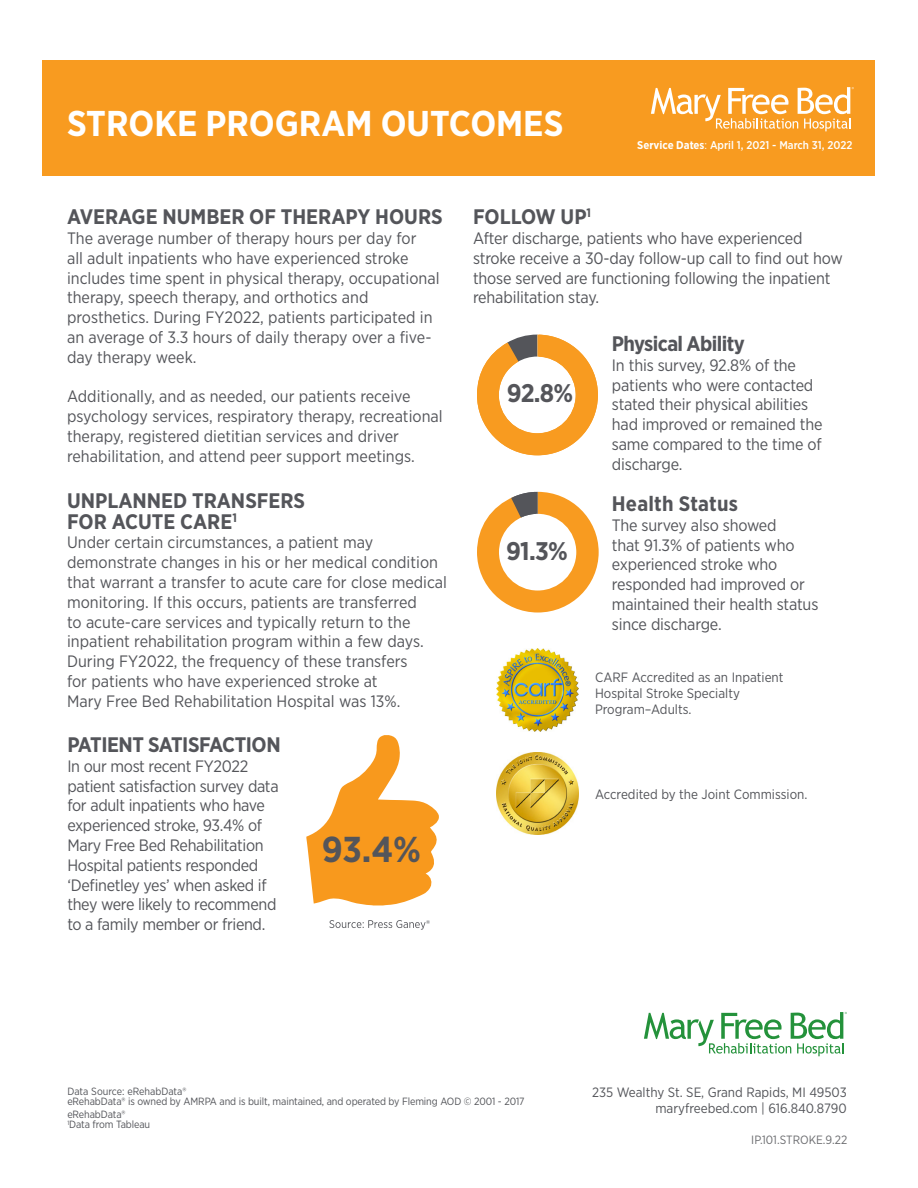
<style>
.page{position:relative;width:918px;height:1188px;background:#fff}
.page>*{position:absolute;margin:0;border:0;box-sizing:border-box;transform-origin:0 0}
.t1{font:700 36px "Gotham Narrow";color:#54555a}
.t2{font:700 35.85px "Gotham Narrow";color:#fff}
.t3{font:700 25.5px "Gotham Narrow";color:#54555a}
.t4{font:700 21px "Gotham Narrow";color:#54555a}
.t5{font:700 21px "Gotham Narrow";letter-spacing:-.02em;color:#54555a}
.t6{font:700 21px "Gotham Narrow";letter-spacing:-.03em;color:#54555a}
.t7{font:16.5px/19.8px "Gotham Narrow";letter-spacing:-.01em;color:#54555a}
.t8{font:13.5px/16.2px "Gotham Narrow";color:#54555a}
.t9{font:12px "Gotham Narrow";color:#6c6d70}
.t10{font:500 11.25px "Gotham Narrow";color:#fff}
.t11{font:10.5px/10.5px "Gotham Narrow";letter-spacing:-.01em;color:#54555a}
.s1{font-weight:700}
.s2{font-weight:400}
</style>
<div class="page">
<div style="left:43px;top:60px;width:832px;height:116px;background:#f89b20"></div>
<svg style="left:651px;top:87px;width:203px;height:44px"></svg>
<img style="left:497px;top:649px;width:82px;height:82px">
<img style="left:497px;top:753px;width:82px;height:82px">
<svg style="left:644px;top:1012px;width:203px;height:44px"></svg>
<svg style="left:477px;top:335px;width:121px;height:121px"></svg>
<svg style="left:477px;top:492px;width:122px;height:121px"></svg>
<svg style="left:329px;top:920px;width:101px;height:10px"></svg>
<svg style="left:306px;top:735px;width:133px;height:170px"></svg>
<p class="t2" style="left:67px;top:100px;width:498px">STROKE PROGRAM OUTCOMES</p>
<p class="t10" style="left:637px;top:138px;width:217px"><span class="s1">Service Dates</span><span class="s2">:</span> April 1, 2021 - March 31, 2022</p>
<p class="t4" style="left:67px;top:203px;width:377px">AVERAGE NUMBER OF THERAPY HOURS</p>
<p class="t7" style="left:67px;top:228px;width:374px">The average number of therapy hours per day for<br>all adult inpatients who have experienced stroke includes time spent in physical therapy, occupational therapy, speech therapy, and orthotics and prosthetics. During FY2022, patients participated in an average of 3.3 hours of daily therapy over a five&shy;day therapy week.</p>
<p class="t7" style="left:67px;top:386px;width:377px">Additionally, and as needed, our patients receive psychology services, respiratory therapy, recreational therapy, registered dietitian services and driver rehabilitation, and attend peer support meetings.</p>
<p class="t4" style="left:67px;top:487px;width:240px">UNPLANNED TRANSFERS</p>
<p class="t4" style="left:67px;top:508px;width:171px">FOR ACUTE CARE<sup>1</sup></p>
<p class="t7" style="left:67px;top:532px;width:382px">Under certain circumstances, a patient may demonstrate changes in his or her medical condition that warrant a transfer to acute care for close medical monitoring. If this occurs, patients are transferred<br>to acute-care services and typically return to the inpatient rehabilitation program within a few days.<br>During FY2022, the frequency of these transfers<br>for patients who have experienced stroke at<br>Mary Free Bed Rehabilitation Hospital was 13%.</p>
<p class="t5" style="left:67px;top:731px;width:215px">PATIENT SATISFACTION</p>
<p class="t7" style="left:67px;top:756px;width:213px">In our most recent FY2022 patient satisfaction survey data for adult inpatients who have experienced stroke, 93.4% of<br>Mary Free Bed Rehabilitation<br>Hospital patients responded ‘Definetley yes’ when asked if they were likely to recommend to a family member or friend.</p>
<p class="t1" style="left:322px;top:826px;width:101px">93.4%</p>
<p class="t4" style="left:473px;top:203px;width:120px">FOLLOW UP<sup>1</sup></p>
<p class="t7" style="left:473px;top:228px;width:371px">After discharge, patients who have experienced stroke receive a 30-day follow-up call to find out how those served are functioning following the inpatient rehabilitation stay.</p>
<p class="t3" style="left:507px;top:377px;width:68px">92.8%</p>
<p class="t3" style="left:506px;top:534px;width:63px">91.3%</p>
<p class="t6" style="left:612px;top:330px;width:134px">Physical Ability</p>
<p class="t7" style="left:612px;top:355px;width:212px">In this survey, 92.8% of the patients who were contacted stated their physical abilities had improved or remained the same compared to the time of discharge.</p>
<p class="t4" style="left:612px;top:490px;width:128px">Health Status</p>
<p class="t7" style="left:612px;top:515px;width:208px">The survey also showed<br>that 91.3% of patients who experienced stroke who responded had improved or maintained their health status since discharge.</p>
<p class="t8" style="left:595px;top:669px;width:190px">CARF Accredited as an Inpatient<br>Hospital Stroke Specialty<br>Program–Adults.</p>
<p class="t8" style="left:595px;top:786px;width:214px">Accredited by the Joint Commission.</p>
<p class="t11" style="left:67px;top:1086px;width:459px">Data Source: eRehabData®<br>eRehabData® is owned by AMRPA and is built, maintained, and operated by Fleming AOD © 2001 - 2017</p>
<p class="t11" style="left:67px;top:1109px;width:60px">eRehabData®</p>
<p class="t11" style="left:67px;top:1119px;width:84px"><sup>1</sup>Data from Tableau</p>
<p class="t8" style="left:592px;top:1084px;width:256px">235 Wealthy St. SE, Grand Rapids, MI 49503</p>
<p class="t8" style="left:655px;top:1100px;width:193px">maryfreebed.com | 616.840.8790</p>
<p class="t9" style="left:751px;top:1132px;width:98px">IP.101.STROKE.9.22</p>
</div>
